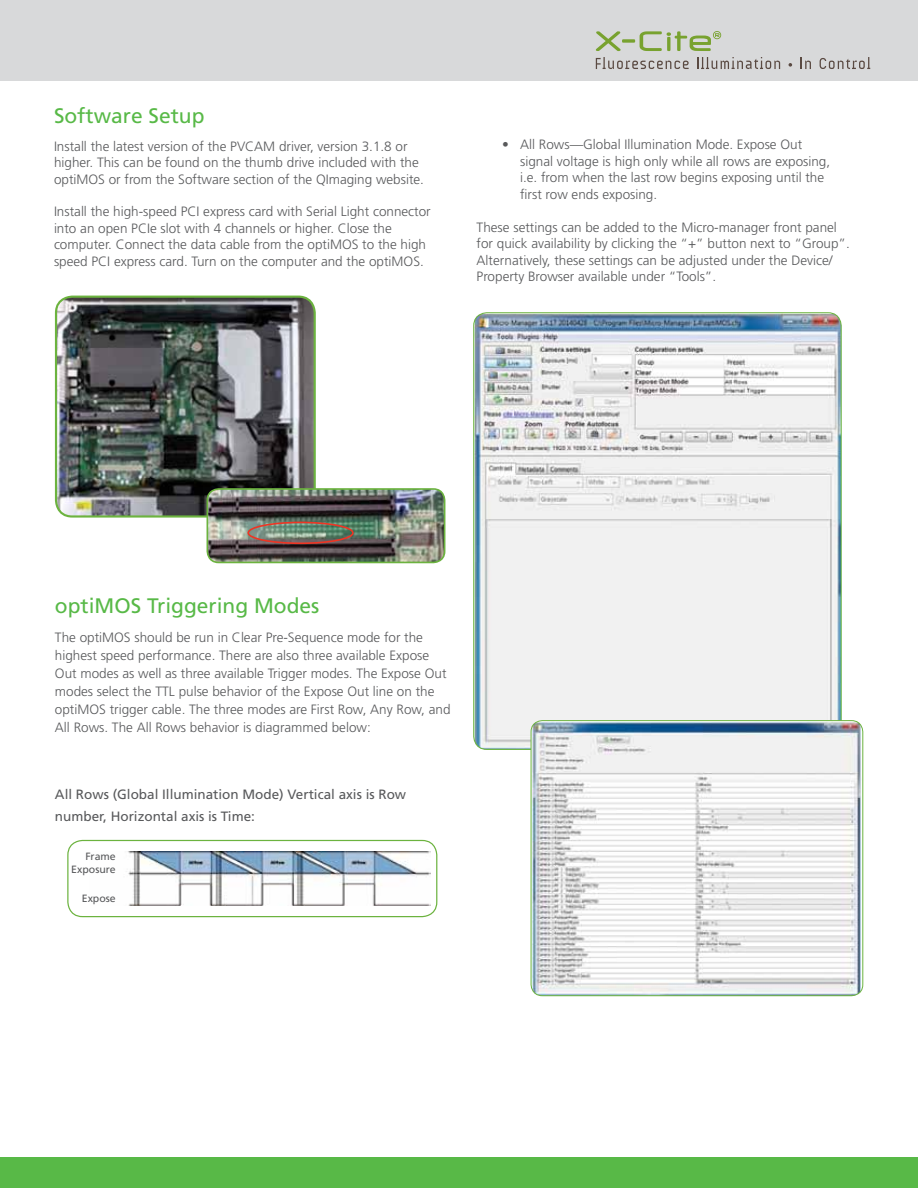
<style>
.page{position:relative;width:918px;height:1188px;background:#fff}
.page>*{position:absolute;margin:0;border:0;box-sizing:border-box;transform-origin:0 0}
.t1{font:21px "Frutiger";color:#58b947}
.t2{font:300 13.5px/16.5px "Frutiger";color:#58595b}
.t3{font:13.5px/22.8px "Frutiger";color:#58595b}
.t4{font:10.5px/12.3px "Frutiger";color:#58595b;text-align:right}
</style>
<div class="page">
<div style="left:0;top:0;width:918px;height:81px;background:#d8d9da"></div>
<div style="left:0;top:1158px;width:918px;height:30px;background:#58b947"></div>
<svg style="left:596px;top:57px;width:93px;height:12px"></svg>
<svg style="left:697px;top:57px;width:83px;height:12px"></svg>
<svg style="left:789px;top:63px;width:3px;height:4px"></svg>
<svg style="left:801px;top:58px;width:10px;height:11px"></svg>
<svg style="left:820px;top:57px;width:50px;height:12px"></svg>
<svg style="left:596px;top:31px;width:125px;height:20px"></svg>
<img style="left:56px;top:297px;width:258px;height:218px">
<div style="left:55px;top:296px;width:261px;height:222px;border:2px solid #6cb33f;border-radius:16px"></div>
<img style="left:207px;top:489px;width:238px;height:73px">
<div style="left:207px;top:488px;width:238px;height:75px;border:2px solid #6cb33f;border-radius:11px"></div>
<div style="left:247px;top:522px;width:107px;height:22px;border:2px solid #ee3524;border-radius:50%"></div>
<img style="left:128px;top:852px;width:303px;height:53px">
<div style="left:67px;top:840px;width:370px;height:77px;border:1px solid #6cb33f;border-radius:15px"></div>
<img style="left:475px;top:314px;width:365px;height:435px">
<img style="left:531px;top:721px;width:332px;height:275px">
<div style="left:531px;top:720px;width:332px;height:276px;border:1px solid #6cb33f;border-radius:11px"></div>
<h1 class="t1" style="left:54px;top:104px;width:152px">Software Setup</h1>
<p class="t2" style="left:54px;top:138px;width:372px">Install the latest version of the PVCAM driver, version 3.1.8 or higher. This can be found on the thumb drive included with the optiMOS or from the Software section of the QImaging website.</p>
<p class="t2" style="left:54px;top:204px;width:378px">Install the high-speed PCI express card with Serial Light connector into an open PCIe slot with 4 channels or higher. Close the computer. Connect the data cable from the optiMOS to the high speed PCI express card. Turn on the computer and the optiMOS.</p>
<p class="t2" style="left:520px;top:137px;width:312px;text-indent:-18px">• All Rows—Global Illumination Mode. Expose Out signal voltage is high only while all rows are exposing, i.e. from when the last row begins exposing until the first row ends exposing.</p>
<p class="t2" style="left:477px;top:219px;width:375px">These settings can be added to the Micro-manager front panel for quick availability by clicking the “+” button next to “Group”.<br>Alternatively, these settings can be adjusted under the Device/ Property Browser available under “Tools”.</p>
<h1 class="t1" style="left:55px;top:593px;width:266px">optiMOS Triggering Modes</h1>
<p class="t2" style="left:55px;top:628px;width:397px;line-height:18px">The optiMOS should be run in Clear Pre-Sequence mode for the highest speed performance. There are also three available Expose Out modes as well as three available Trigger modes. The Expose Out modes select the TTL pulse behavior of the Expose Out line on the optiMOS trigger cable. The three modes are First Row, Any Row, and All Rows. The All Rows behavior is diagrammed below:</p>
<p class="t3" style="left:55px;top:783px;width:353px">All Rows (Global Illumination Mode) Vertical axis is Row number, Horizontal axis is Time:</p>
<p class="t4" style="left:71px;top:851px;width:46px">Frame<br>Exposure</p>
<p class="t4" style="left:82px;top:892px;width:36px">Expose</p>
</div>
